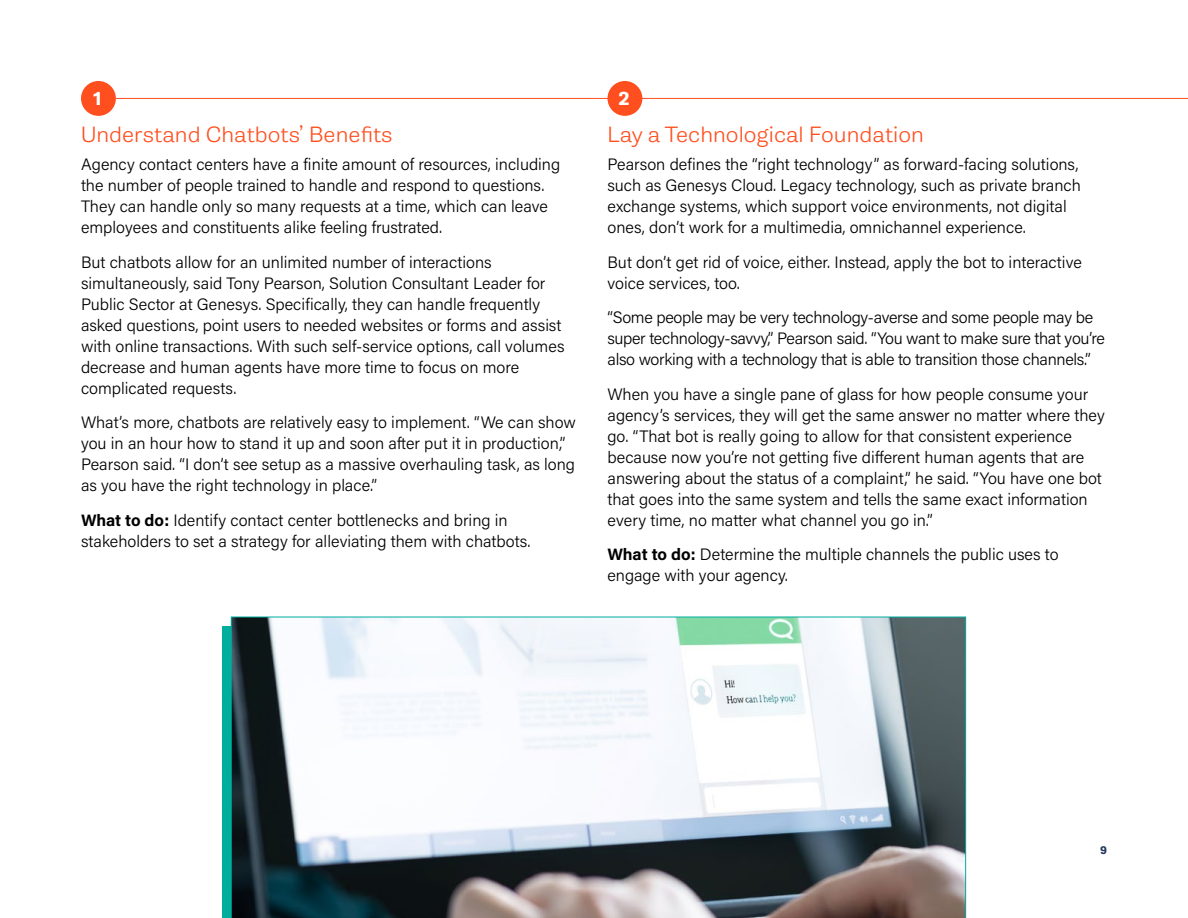
<style>
.page{position:relative;width:1188px;height:918px;background:#fff}
.page>*{position:absolute;margin:0;border:0;box-sizing:border-box;transform-origin:0 0}
.t1{font:300 21px "Gira Sans";color:#ff4f1f}
.t2{font:700 17.85px "Gira Sans";color:#fff}
.t3{font:300 16.5px/21px "Acumin Pro";color:#000}
.t4{font:300 16.5px/21px "Acumin Pro";letter-spacing:-.02em;color:#000}
.t5{font:700 10.5px "Gira Sans";color:#23395d}
.s1{font-weight:700}
</style>
<div class="page">
<hr style="left:116px;top:98px;width:1072px;height:1px;background:#ff4f1f">
<div style="left:81px;top:81px;width:35px;height:35px;background:#ff4f1f;border-radius:50%"></div>
<div style="left:607px;top:81px;width:35px;height:35px;background:#ff4f1f;border-radius:50%"></div>
<svg style="left:231px;top:617px;width:735px;height:301px"></svg>
<p class="t2" style="left:93px;top:87px;width:11px">1</p>
<p class="t2" style="left:618px;top:87px;width:13px">2</p>
<p class="t1" style="left:81px;top:121px;width:313px">Understand Chatbots’ Benefits</p>
<p class="t3" style="left:81px;top:153px;width:481px">Agency contact centers have a finite amount of resources, including the number of people trained to handle and respond to questions.<br>They can handle only so many requests at a time, which can leave employees and constituents alike feeling frustrated.</p>
<p class="t3" style="left:81px;top:251px;width:485px">But chatbots allow for an unlimited number of interactions simultaneously, said Tony Pearson, Solution Consultant Leader for Public Sector at Genesys. Specifically, they can handle frequently asked questions, point users to needed websites or forms and assist with online transactions. With such self-service options, call volumes decrease and human agents have more time to focus on more complicated requests.</p>
<p class="t3" style="left:81px;top:411px;width:496px">What’s more, chatbots are relatively easy to implement. “We can show you in an hour how to stand it up and soon after put it in production,” Pearson said. “I don’t see setup as a massive overhauling task, as long as you have the right technology in place.”</p>
<p class="t3" style="left:81px;top:509px;width:451px"><span class="s1">What to do:</span> Identify contact center bottlenecks and bring in stakeholders to set a strategy for alleviating them with chatbots.</p>
<p class="t1" style="left:608px;top:121px;width:318px">Lay a Technological Foundation</p>
<p class="t3" style="left:608px;top:153px;width:475px">Pearson defines the “right technology” as forward-facing solutions, such as Genesys Cloud. Legacy technology, such as private branch exchange systems, which support voice environments, not digital ones, don’t work for a multimedia, omnichannel experience.</p>
<p class="t3" style="left:608px;top:251px;width:476px">But don’t get rid of voice, either. Instead, apply the bot to interactive voice services, too.</p>
<p class="t4" style="left:608px;top:306px;width:499px">“Some people may be very technology-averse and some people may be super technology-savvy,” Pearson said. “You want to make sure that you’re also working with a technology that is able to transition those channels.”</p>
<p class="t3" style="left:608px;top:383px;width:499px">When you have a single pane of glass for how people consume your agency’s services, they will get the same answer no matter where they go. “That bot is really going to allow for that consistent experience because now you’re not getting five different human agents that are answering about the status of a complaint,” he said. “You have one bot that goes into the same system and tells the same exact information every time, no matter what channel you go in.”</p>
<p class="t3" style="left:608px;top:543px;width:453px"><span class="s1">What to do:</span> Determine the multiple channels the public uses to engage with your agency.</p>
<p class="t5" style="left:1100px;top:843px;width:8px">9</p>
</div>
